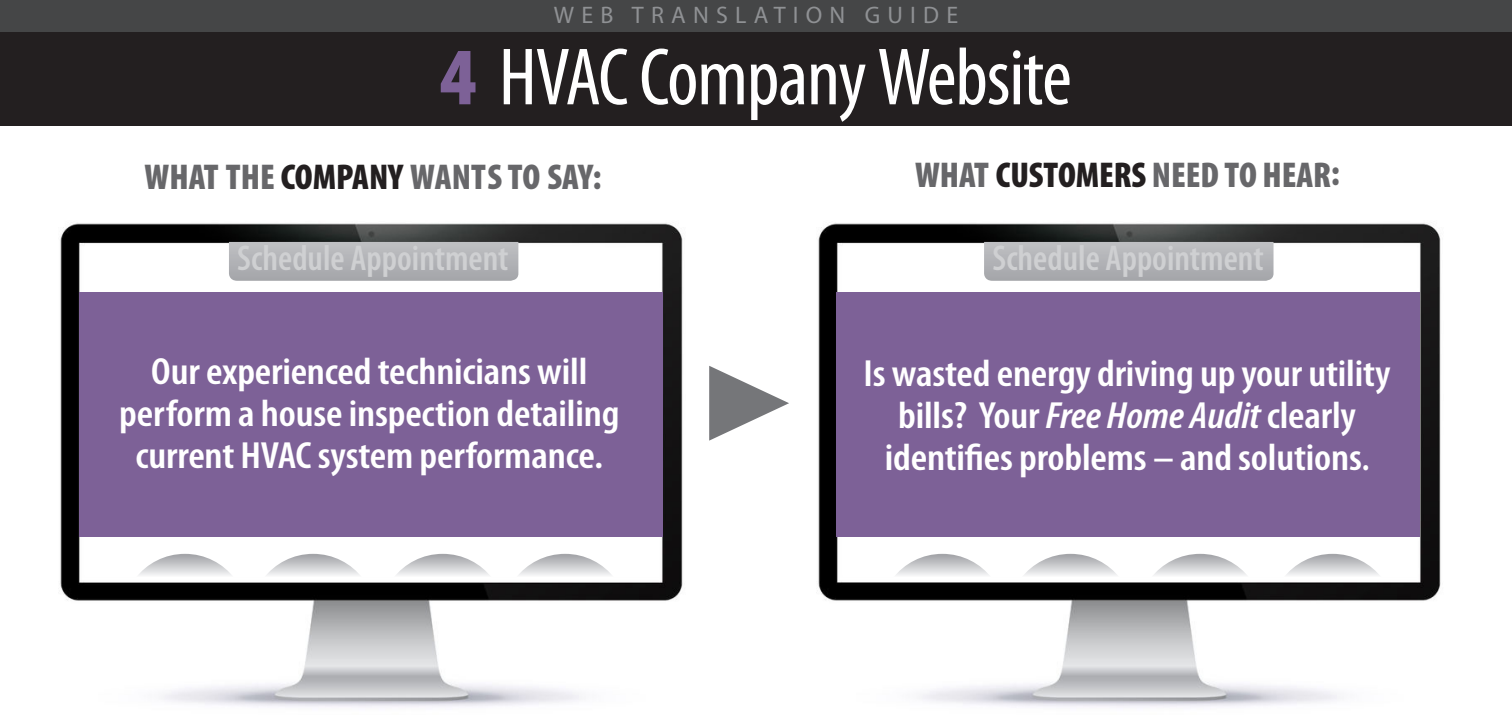
<style>
.page{position:relative;width:1512px;height:720px;background:#fff}
.page>*{position:absolute;margin:0;border:0;box-sizing:border-box;transform-origin:0 0}
.t1{font:condensed 82px "Myriad Pro";letter-spacing:-.015em;color:#fff}
.t2{font:600 condensed 38px/42px "Myriad Pro";letter-spacing:-.005em;color:#fff;text-align:center;scale:1.1 1}
.t3{font:900 condensed 36px "Myriad Pro";letter-spacing:-.005em;color:#67676a}
.t4{font:600 condensed 36px "Myriad Pro";color:#cfd0d2}
.t5{font:24px "Myriad Pro";letter-spacing:.3em;color:#8f9194}
.s1{font-weight:900;color:#7d6197}
.s2{color:#231f20}
.s3{font-style:italic}
.s4{font-stretch:normal;font-size:33.6px}
</style>
<div class="page">
<img style="left:60px;top:223px;width:623px;height:484px">
<img style="left:818px;top:223px;width:623px;height:484px">
<div style="left:79px;top:292px;width:583px;height:245px;background:#7d6197"></div>
<div style="left:837px;top:292px;width:583px;height:245px;background:#7d6197"></div>
<svg style="left:135px;top:554px;width:100px;height:24px"></svg>
<svg style="left:893px;top:554px;width:99px;height:24px"></svg>
<svg style="left:264px;top:554px;width:99px;height:24px"></svg>
<svg style="left:1021px;top:554px;width:99px;height:24px"></svg>
<svg style="left:393px;top:554px;width:99px;height:24px"></svg>
<svg style="left:1151px;top:554px;width:99px;height:24px"></svg>
<svg style="left:1283px;top:554px;width:99px;height:24px"></svg>
<svg style="left:516px;top:554px;width:99px;height:24px"></svg>
<div style="left:0;top:0;width:1512px;height:126px;background:#231f20"></div>
<div style="left:0;top:0;width:1512px;height:32px;background:#454647"></div>
<svg style="left:984px;top:242px;width:290px;height:39px;background:#b2b3b6"></svg>
<svg style="left:229px;top:242px;width:289px;height:39px;background:#b2b3b6"></svg>
<svg style="left:709px;top:366px;width:80px;height:75px"></svg>
<p class="t5" style="left:554px;top:0;width:406px">WEB TRANSLATION GUIDE</p>
<p class="t1" style="left:440px;top:28px;width:633px"><span class="s1">4</span> HVAC Company Website</p>
<p class="t3" style="left:145px;top:154px;width:458px">WHAT THE <span class="s2">COMPANY</span> WANTS TO SAY:</p>
<p class="t3" style="left:915px;top:152px;width:426px">WHAT <span class="s2">CUSTOMERS</span> NEED TO HEAR:</p>
<p class="t4" style="left:237px;top:236px;width:273px">Schedule Appointment</p>
<p class="t4" style="left:992px;top:236px;width:273px">Schedule Appointment</p>
<p class="t2" style="left:119px;top:350px;width:456px">Our experienced technicians will perform a house inspection detailing current HVAC system performance.</p>
<p class="t2" style="left:864px;top:351px;width:481px">Is wasted energy driving up your utility bills? Your <span class="s3">Free Home Audit</span> clearly identifies problems – and solutions<span class="s4">.</span></p>
</div>
